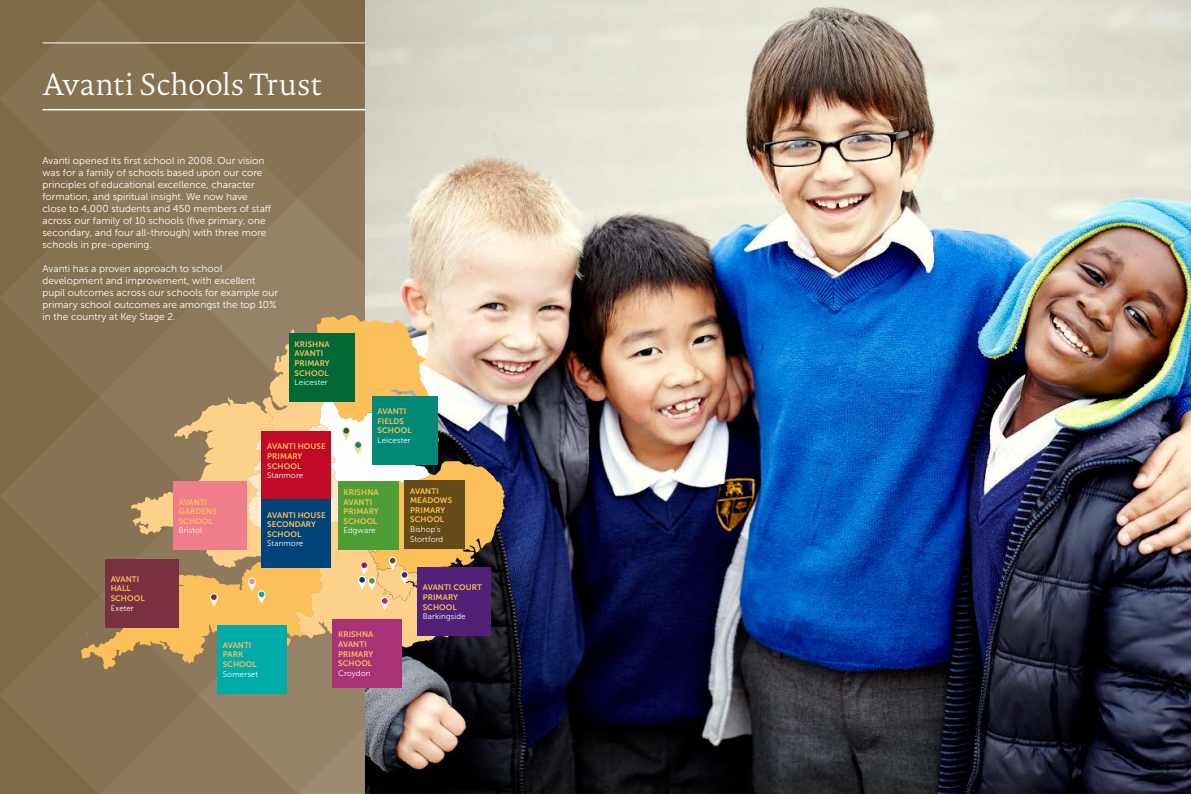
<style>
.page{position:relative;width:1191px;height:794px;background:#fff}
.page>*{position:absolute;margin:0;border:0;box-sizing:border-box;transform-origin:0 0}
.t1{font:200 30px "Novel Std";letter-spacing:-.005em;color:#fff}
.t2{font:10px/12px "Museo Sans 300";letter-spacing:.005em;color:#fff}
.t3{font:8px/9.6px "Museo Sans 700";letter-spacing:.01em;color:#fbc059}
.t4{font:8px/9.6px "Museo Sans 300";letter-spacing:.01em;color:#fff}
</style>
<div class="page">
<img style="left:0;top:0;width:366px;height:794px">
<hr style="left:43px;top:43px;width:496px;height:1px;background:#fff">
<hr style="left:43px;top:109px;width:496px;height:1px;background:#fff">
<img style="left:366px;top:0;width:825px;height:794px">
<div style="left:332px;top:619px;width:70px;height:68px;background:#a83276"></div>
<svg style="left:81px;top:315px;width:424px;height:354px;background:#9c8767"></svg>
<div style="left:173px;top:482px;width:74px;height:68px;background:#ef7e8a"></div>
<div style="left:105px;top:559px;width:74px;height:68px;background:#79303f"></div>
<div style="left:217px;top:625px;width:70px;height:68px;background:#00aca9"></div>
<h1 class="t1" style="left:43px;top:66px;width:281px">Avanti Schools Trust</h1>
<p class="t2" style="left:43px;top:154px;width:230px">Avanti opened its first school in 2008. Our vision was for a family of schools based upon our core principles of educational excellence, character formation, and spiritual insight. We now have close to 4,000 students and 450 members of staff across our family of 10 schools (five primary, one secondary, and four all-through) with three more schools in pre-opening.</p>
<p class="t2" style="left:43px;top:262px;width:237px">Avanti has a proven approach to school development and improvement, with excellent pupil outcomes across our schools for example our primary school outcomes are amongst the top 10% in the country at Key Stage 2.</p>
<p class="t3" style="left:295px;top:339px;width:37px">KRISHNA<br>AVANTI<br>PRIMARY<br>SCHOOL</p>
<p class="t4" style="left:295px;top:378px;width:35px">Leicester</p>
<p class="t3" style="left:179px;top:497px;width:40px">AVANTI<br>GARDENS<br>SCHOOL</p>
<p class="t4" style="left:179px;top:526px;width:25px">Bristol</p>
<p class="t3" style="left:267px;top:442px;width:60px">AVANTI HOUSE<br>PRIMARY<br>SCHOOL</p>
<p class="t4" style="left:267px;top:471px;width:38px">Stanmore</p>
<p class="t3" style="left:267px;top:510px;width:60px">AVANTI HOUSE<br>SECONDARY<br>SCHOOL</p>
<p class="t4" style="left:267px;top:539px;width:38px">Stanmore</p>
<p class="t3" style="left:377px;top:406px;width:36px">AVANTI<br>FIELDS<br>SCHOOL</p>
<p class="t4" style="left:377px;top:435px;width:35px">Leicester</p>
<p class="t3" style="left:343px;top:487px;width:37px">KRISHNA<br>AVANTI<br>PRIMARY<br>SCHOOL</p>
<p class="t4" style="left:343px;top:526px;width:34px">Edgware</p>
<p class="t3" style="left:410px;top:486px;width:43px">AVANTI<br>MEADOWS<br>PRIMARY<br>SCHOOL</p>
<p class="t4" style="left:410px;top:524px;width:35px">Bishop’s<br>Stortford</p>
<p class="t3" style="left:111px;top:574px;width:36px">AVANTI<br>HALL<br>SCHOOL</p>
<p class="t4" style="left:111px;top:603px;width:25px">Exeter</p>
<p class="t3" style="left:223px;top:640px;width:36px">AVANTI<br>PARK<br>SCHOOL</p>
<p class="t4" style="left:223px;top:669px;width:37px">Somerset</p>
<p class="t3" style="left:338px;top:630px;width:37px">KRISHNA<br>AVANTI<br>PRIMARY<br>SCHOOL</p>
<p class="t4" style="left:338px;top:668px;width:34px">Croydon</p>
<p class="t3" style="left:423px;top:583px;width:61px">AVANTI COURT<br>PRIMARY<br>SCHOOL</p>
<p class="t4" style="left:423px;top:612px;width:44px">Barkingside</p>
</div>
